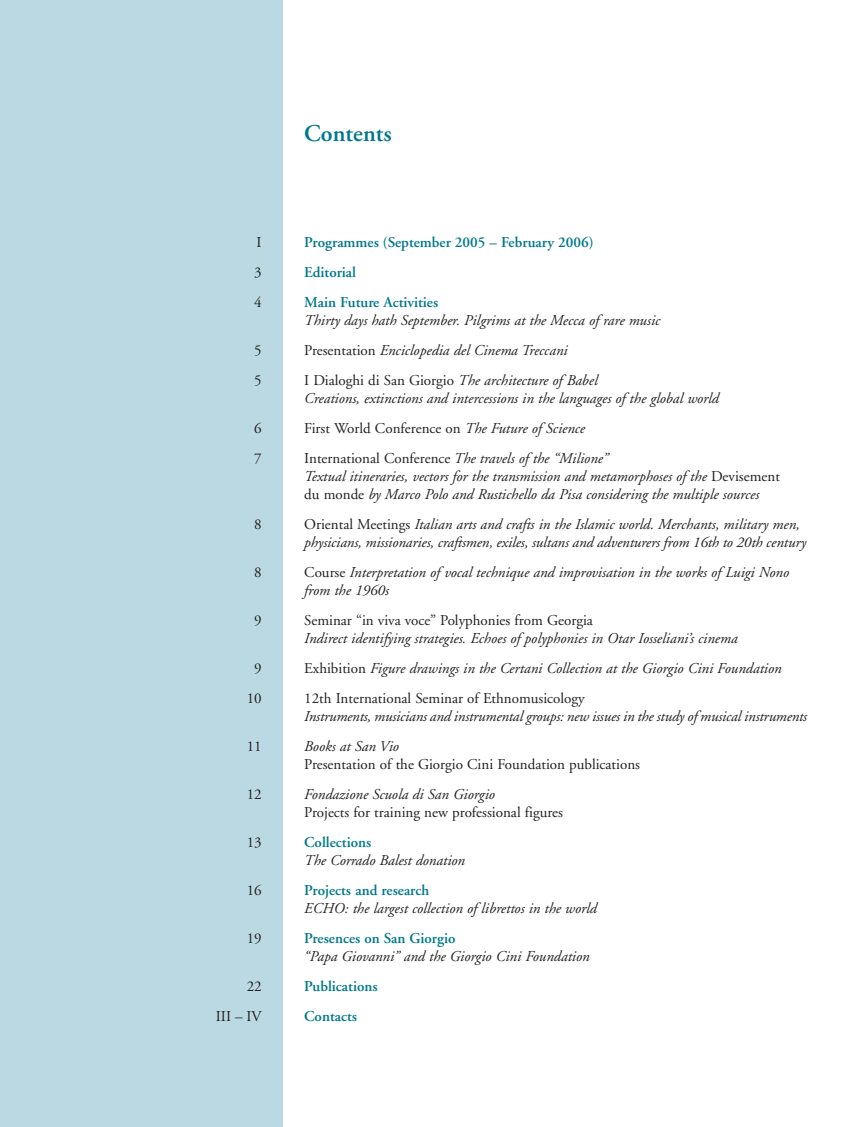
<style>
.page{position:relative;width:851px;height:1127px;background:#fff}
.page>*{position:absolute;margin:0;border:0;box-sizing:border-box;transform-origin:0 0}
.t1{font:600 24px "Adobe Garamond";color:#00788b}
.t2{font:italic 15px/30px "Adobe Garamond";color:#231f20}
.t3{font:15px/30px "Adobe Garamond";color:#231f20}
.t4{font:600 15px/30px "Adobe Garamond";color:#00788b}
.s1{font-style:normal}
</style>
<div class="page">
<div style="left:0;top:0;width:283px;height:1127px;background:#bad9e2"></div>
<p class="t3" style="left:254px;top:229px;width:9px;text-align:justify">I 3<br>4</p>
<p class="t3" style="left:254px;top:337px;width:9px">5<br>5</p>
<p class="t3" style="left:254px;top:415px;width:9px">6<br>7</p>
<p class="t3" style="left:254px;top:511px;width:9px">8</p>
<p class="t3" style="left:254px;top:559px;width:9px">8</p>
<p class="t3" style="left:254px;top:607px;width:9px">9</p>
<p class="t3" style="left:247px;top:655px;width:16px;text-align:center">9<br>10</p>
<p class="t3" style="left:247px;top:733px;width:16px">11</p>
<p class="t3" style="left:247px;top:781px;width:16px">12</p>
<p class="t3" style="left:247px;top:829px;width:16px">13</p>
<p class="t3" style="left:247px;top:877px;width:16px">16</p>
<p class="t3" style="left:247px;top:925px;width:16px">19</p>
<p class="t3" style="left:216px;top:973px;width:47px;text-align:right">22<br>III – IV</p>
<h1 class="t1" style="left:304px;top:123px;width:89px">Contents</h1>
<p class="t4" style="left:304px;top:229px;width:291px">Programmes (September 2005 – February 2006)<br>Editorial<br>Main Future Activities</p>
<p class="t2" style="left:304px;top:307px;width:357px">Thirty days hath September. Pilgrims at the Mecca of rare music<br><span class="s1">Presentation</span> Enciclopedia del Cinema Treccani<br><span class="s1">I Dialoghi di San Giorgio</span> The architecture of Babel</p>
<p class="t2" style="left:304px;top:385px;width:416px">Creations, extinctions and intercessions in the languages of the global world<br><span class="s1">First World Conference on</span> The Future of Science<br><span class="s1">International Conference</span> The travels of the “Milione”</p>
<p class="t2" style="left:304px;top:469px;width:477px;line-height:18px">Textual itineraries, vectors for the transmission and metamorphoses of the <span class="s1">Devisement du monde</span> by Marco Polo and Rustichello da Pisa considering the multiple sources</p>
<p class="t2" style="left:304px;top:517px;width:503px;line-height:18px"><span class="s1">Oriental Meetings</span> Italian arts and crafts in the Islamic world. Merchants, military men, physicians, missionaries, craftsmen, exiles, sultans and adventurers from 16th to 20th century</p>
<p class="t2" style="left:304px;top:565px;width:486px;line-height:18px"><span class="s1">Course</span> Interpretation of vocal technique and improvisation in the works of Luigi Nono from the 1960s</p>
<p class="t3" style="left:304px;top:607px;width:290px">Seminar “in viva voce” Polyphonies from Georgia</p>
<p class="t2" style="left:304px;top:625px;width:479px">Indirect identifying strategies. Echoes of polyphonies in Otar Iosseliani’s cinema<br><span class="s1">Exhibition</span> Figure drawings in the Certani Collection at the Giorgio Cini Foundation<br><span class="s1">12th International Seminar of Ethnomusicology</span></p>
<p class="t2" style="left:304px;top:703px;width:504px">Instruments, musicians and instrumental groups: new issues in the study of musical instruments<br>Books at San Vio</p>
<p class="t3" style="left:304px;top:751px;width:337px">Presentation of the Giorgio Cini Foundation publications</p>
<p class="t2" style="left:304px;top:781px;width:192px">Fondazione Scuola di San Giorgio</p>
<p class="t3" style="left:304px;top:799px;width:260px">Projects for training new professional figures</p>
<p class="t4" style="left:304px;top:829px;width:69px">Collections</p>
<p class="t2" style="left:304px;top:847px;width:162px">The Corrado Balest donation</p>
<p class="t4" style="left:304px;top:877px;width:126px">Projects and research</p>
<p class="t2" style="left:304px;top:895px;width:294px">ECHO: the largest collection of librettos in the world</p>
<p class="t4" style="left:304px;top:925px;width:153px">Presences on San Giorgio</p>
<p class="t2" style="left:304px;top:943px;width:287px">“Papa Giovanni” and the Giorgio Cini Foundation</p>
<p class="t4" style="left:304px;top:973px;width:75px">Publications<br>Contacts</p>
</div>
